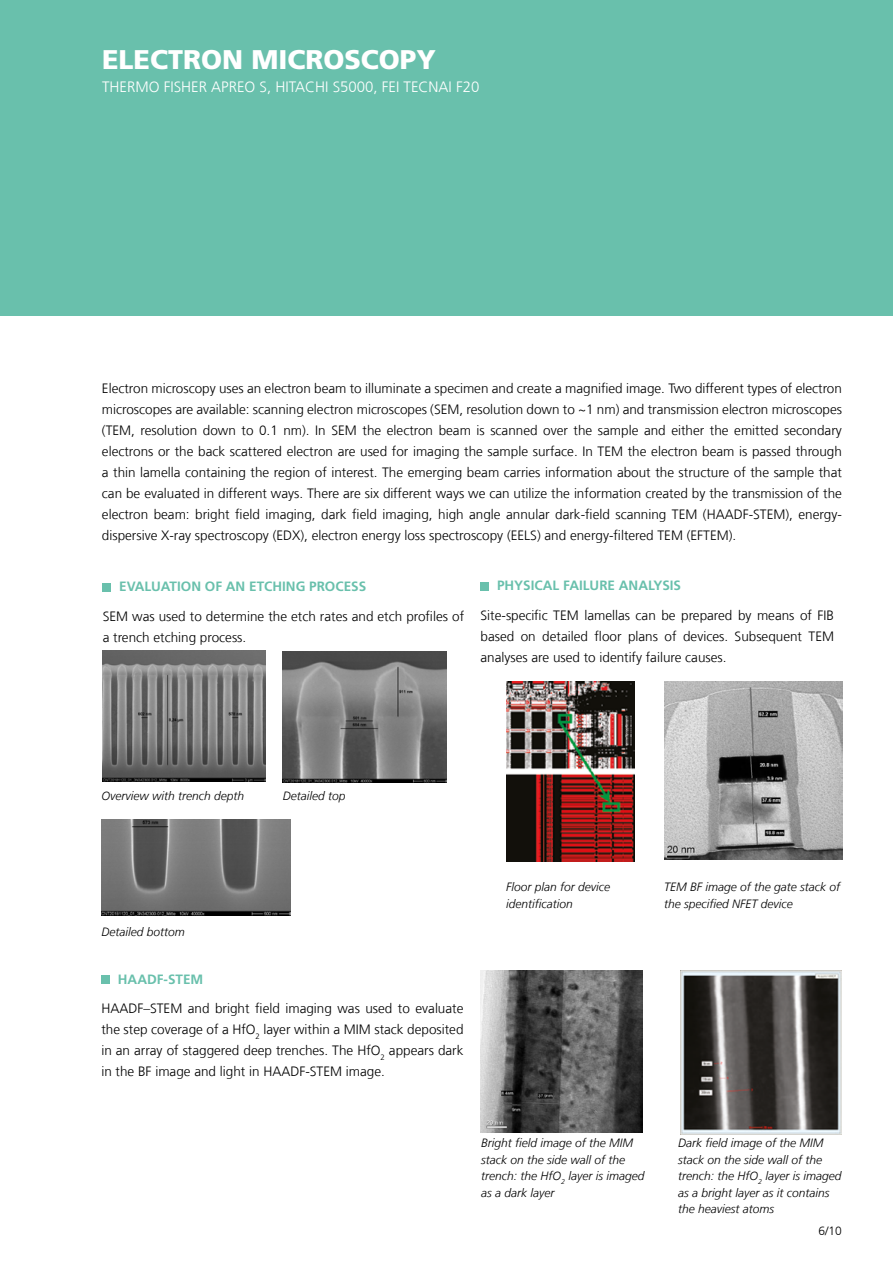
<style>
.page{position:relative;width:893px;height:1263px;background:#fff}
.page>*{position:absolute;margin:0;border:0;box-sizing:border-box;transform-origin:0 0}
.t1{font:900 27px "Frutiger LT Com";color:#fff}
.t2{font:300 15px "Frutiger LT Com";color:#fff}
.t3{font:300 13.5px/21px "Frutiger LT Com";color:#000;text-align:justify}
.t4{font:700 13.5px "Frutiger LT Com";color:#69c0ac}
.t5{font:italic 300 12px/16.5px "Frutiger LT Com";color:#000}
.t6{font:300 12px "Frutiger LT Com";color:#000}
</style>
<div class="page">
<div style="left:0;top:0;width:893px;height:315px;background:#69c0ac"></div>
<div style="left:480px;top:582px;width:9px;height:8px;background:#69c0ac"></div>
<img style="left:506px;top:681px;width:128px;height:180px">
<img style="left:664px;top:681px;width:179px;height:178px">
<div style="left:103px;top:583px;width:8px;height:8px;background:#69c0ac"></div>
<img style="left:283px;top:651px;width:163px;height:131px">
<img style="left:102px;top:819px;width:188px;height:96px">
<img style="left:102px;top:651px;width:164px;height:131px">
<div style="left:101px;top:975px;width:9px;height:9px;background:#69c0ac"></div>
<img style="left:480px;top:970px;width:163px;height:162px">
<img style="left:681px;top:970px;width:161px;height:164px">
<h1 class="t1" style="left:102px;top:44px;width:335px">ELECTRON MICROSCOPY</h1>
<p class="t2" style="left:102px;top:78px;width:379px">THERMO FISHER APREO S, HITACHI S5000, FEI TECNAI F20</p>
<p class="t3" style="left:102px;top:378px;width:742px">Electron microscopy uses an electron beam to illuminate a specimen and create a magnified image. Two different types of electron microscopes are available: scanning electron microscopes (SEM, resolution down to ~1 nm) and transmission electron microscopes (TEM, resolution down to 0.1 nm). In SEM the electron beam is scanned over the sample and either the emitted secondary electrons or the back scattered electron are used for imaging the sample surface. In TEM the electron beam is passed through a thin lamella containing the region of interest. The emerging beam carries information about the structure of the sample that can be evaluated in different ways. There are six different ways we can utilize the information created by the transmission of the electron beam: bright field imaging, dark field imaging, high angle annular dark-field scanning TEM (HAADF-STEM), energy&shy;dispersive X-ray spectroscopy (EDX), electron energy loss spectroscopy (EELS) and energy-filtered TEM (EFTEM).</p>
<p class="t4" style="left:119px;top:579px;width:248px">EVALUATION OF AN ETCHING PROCESS</p>
<p class="t3" style="left:103px;top:606px;width:363px">SEM was used to determine the etch rates and etch profiles of a trench etching process.</p>
<p class="t4" style="left:497px;top:577px;width:186px">PHYSICAL FAILURE ANALYSIS</p>
<p class="t3" style="left:480px;top:604px;width:355px">Site-specific TEM lamellas can be prepared by means of FIB based on detailed floor plans of devices. Subsequent TEM analyses are used to identify failure causes.</p>
<p class="t5" style="left:101px;top:788px;width:144px">Overview with trench depth</p>
<p class="t5" style="left:283px;top:788px;width:64px">Detailed top</p>
<p class="t5" style="left:101px;top:923px;width:85px">Detailed bottom</p>
<p class="t4" style="left:118px;top:971px;width:87px">HAADF-STEM</p>
<p class="t3" style="left:101px;top:998px;width:364px">HAADF–STEM and bright field imaging was used to evaluate the step coverage of a HfO<sub>2</sub> layer within a MIM stack deposited in an array of staggered deep trenches. The HfO<sub>2</sub> appears dark in the BF image and light in HAADF-STEM image.</p>
<p class="t5" style="left:506px;top:879px;width:106px">Floor plan for device identification</p>
<p class="t5" style="left:664px;top:879px;width:178px">TEM BF image of the gate stack of the specified NFET device</p>
<p class="t5" style="left:481px;top:1135px;width:165px">Bright field image of the MIM stack on the side wall of the trench: the HfO<sub>2</sub> layer is imaged as a dark layer</p>
<p class="t5" style="left:678px;top:1135px;width:165px">Dark field image of the MIM stack on the side wall of the trench: the HfO<sub>2</sub> layer is imaged as a bright layer as it contains the heaviest atoms</p>
<p class="t6" style="left:819px;top:1224px;width:25px">6/10</p>
</div>
